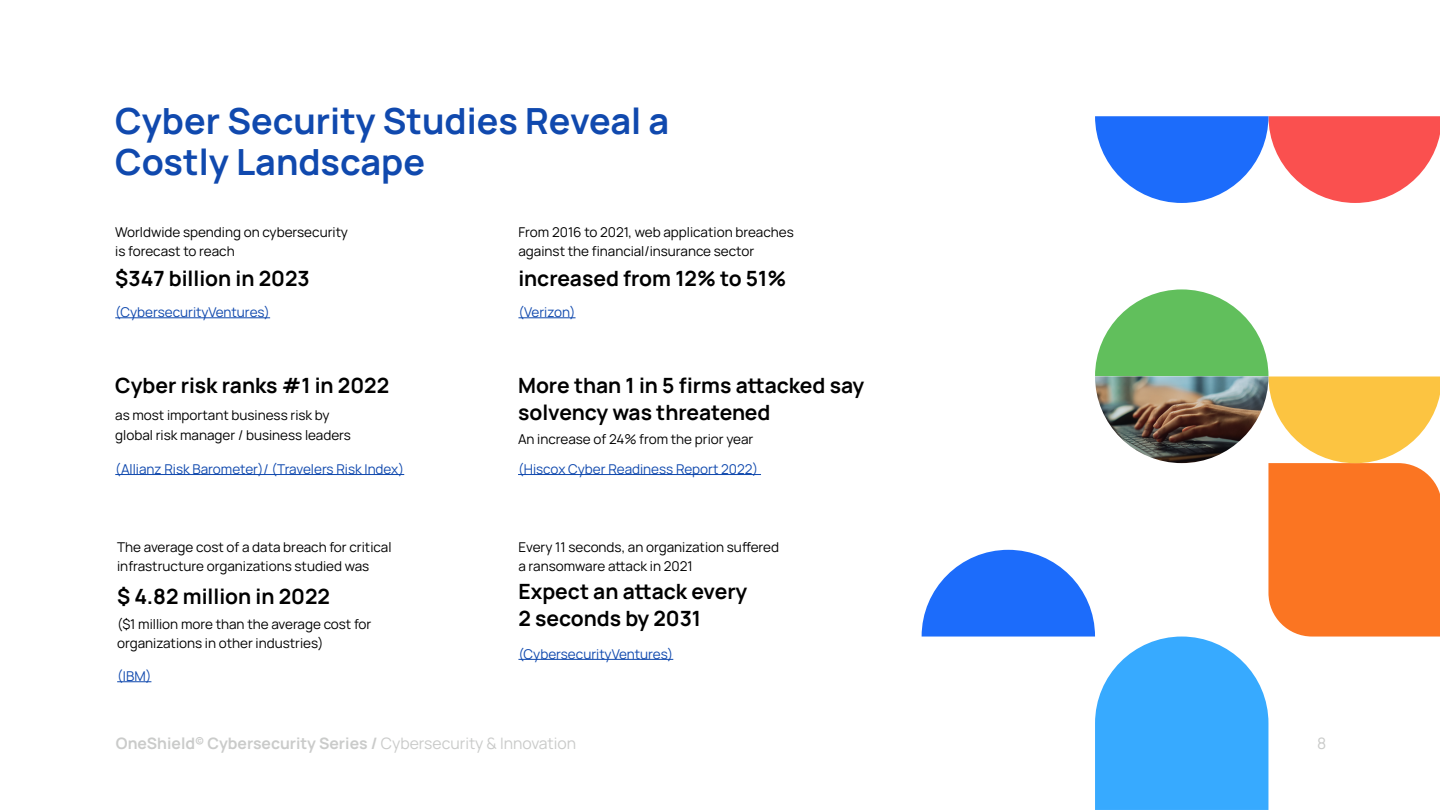
<style>
.page{position:relative;width:1440px;height:810px;background:#fff}
.page>*{position:absolute;margin:0;border:0;box-sizing:border-box;transform-origin:0 0}
.t1{font:700 36px/41.2px "Manrope";color:#1049ae}
.t2{font:700 21px/27px "Manrope";color:#000}
.t3{font:700 15.75px "Manrope";color:#cacbca}
.t4{font:15.75px "Manrope";color:#cacbca}
.t5{font:13.5px/19.5px "Manrope";color:#000}
.t6{font:13.5px "Manrope";color:#1049ae}
.s1{font-weight:400}
</style>
<div class="page">
<hr style="left:115px;top:318px;width:155px;height:1px;background:#1049ae">
<hr style="left:115px;top:474px;width:289px;height:1px;background:#1049ae">
<hr style="left:117px;top:682px;width:34px;height:1px;background:#1049ae">
<hr style="left:518px;top:318px;width:58px;height:1px;background:#1049ae">
<hr style="left:518px;top:659px;width:155px;height:1px;background:#1049ae">
<svg style="left:1095px;top:116px;width:345px;height:87px"></svg>
<svg style="left:922px;top:289px;width:518px;height:521px"></svg>
<img style="left:1095px;top:376px;width:173px;height:87px">
<hr style="left:518px;top:474px;width:243px;height:1px;background:#1049ae">
<h1 class="t1" style="left:115px;top:99px;width:555px">Cyber Security Studies Reveal a<br>Costly Landscape</h1>
<p class="t5" style="left:115px;top:221px;width:234px">Worldwide spending on cybersecurity is forecast to reach</p>
<p class="t5" style="left:518px;top:222px;width:277px">From 2016 to 2021, web application breaches against the financial/insurance sector</p>
<h2 class="t2" style="left:115px;top:264px;width:196px">$347 billion in 2023</h2>
<h2 class="t2" style="left:518px;top:264px;width:269px">increased from 12% to 51%</h2>
<p class="t6" style="left:115px;top:303px;width:156px">(CybersecurityVentures)</p>
<p class="t6" style="left:518px;top:303px;width:59px">(Verizon)</p>
<h2 class="t2" style="left:115px;top:371px;width:275px">Cyber risk ranks #1 in 2022</h2>
<p class="t5" style="left:115px;top:405px;width:237px">as most important business risk by global risk manager / business leaders</p>
<p class="t6" style="left:115px;top:459px;width:290px">(Allianz Risk Barometer)/ (Travelers Risk Index)</p>
<h2 class="t2" style="left:518px;top:371px;width:348px">More than 1 in 5 firms attacked say solvency was threatened</h2>
<p class="t5" style="left:518px;top:429px;width:237px">An increase of 24% from the prior year</p>
<p class="t6" style="left:518px;top:459px;width:242px">(Hiscox Cyber Readiness Report 2022)</p>
<p class="t5" style="left:117px;top:537px;width:276px">The average cost of a data breach for critical infrastructure organizations studied was</p>
<p class="t5" style="left:518px;top:537px;width:262px">Every 11 seconds, an organization suffered a ransomware attack in 2021</p>
<h2 class="t2" style="left:117px;top:582px;width:214px">$ 4.82 million in 2022</h2>
<p class="t5" style="left:117px;top:613px;width:256px">($1 million more than the average cost for organizations in other industries)</p>
<p class="t6" style="left:117px;top:667px;width:36px">(IBM)</p>
<h2 class="t2" style="left:518px;top:577px;width:230px">Expect an attack every<br>2 seconds by 2031</h2>
<p class="t6" style="left:518px;top:644px;width:156px">(CybersecurityVentures)</p>
<p class="t3" style="left:116px;top:732px;width:462px">OneShield<sup>(c)</sup> Cybersecurity Series / <span class="s1">Cybersecurity &amp; Innovation</span></p>
<p class="t4" style="left:1317px;top:732px;width:11px">8</p>
</div>
